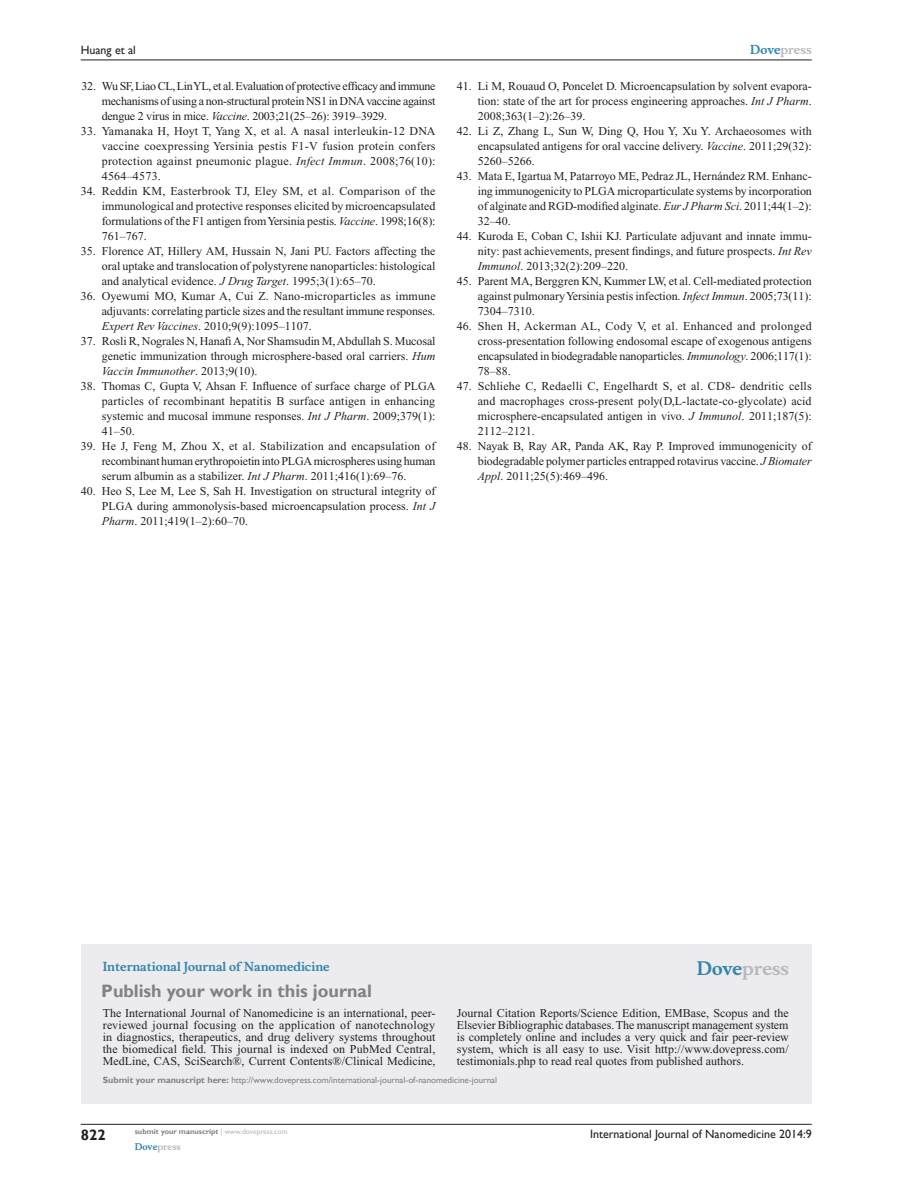
<style>
.page{position:relative;width:918px;height:1188px;background:#fff}
.page>*{position:absolute;margin:0;border:0;box-sizing:border-box;transform-origin:0 0}
.PromBx-H1{font:700 18px "Gill Sans";color:#808285}
.PromBx-Brand{font:700 18px "Musee";color:#b8b9bc}
.t1{font:700 15px "Gill Sans";color:#231f20}
.RefNL2{font:12px/15px "Times New Roman";color:#231f20;text-align:justify}
.PromBx-Tx{font:12px/12px "Times New Roman";color:#231f20;text-align:justify}
.t2{font:12px "Gill Sans";color:#231f20}
.PromBx-JrnlName{font:700 12px "Musee";color:#3485ae}
.t3{font:700 12px "Musee";color:#b8b9bc}
.PromBx-SubmitMssWebA{font:9px "Gill Sans";color:#808285}
.t4{font:700 9px "Musee";color:#b8b9bc}
.t5{font:700 7.5px "Gill Sans";color:#808285}
.s1{font-style:italic}
.s2{color:#3485ae}
.s3{font-weight:700}
.s4{font-weight:400;color:#b8b9bc}
</style>
<div class="page">
<div style="left:81px;top:944px;width:731px;height:159px;background:#ececee"></div>
<hr style="left:81px;top:1124px;width:731px;height:1px;background:#231f20">
<hr style="left:81px;top:60px;width:731px;height:1px;background:#231f20">
<p class="t2" style="left:81px;top:43px;width:57px">Huang et al</p>
<p class="RefNL2" style="left:102px;top:79px;width:335px;text-indent:-20px">32. Wu SF, Liao CL, Lin YL, et al. Evaluation of protective efficacy and immune mechanisms of using a non-structural protein NS1 in DNA vaccine against dengue 2 virus in mice. <span class="s1">Vaccine</span>. 2003;21(25–26): 3919–3929.</p>
<p class="RefNL2" style="left:102px;top:124px;width:335px;text-indent:-21px">33. Yamanaka H, Hoyt T, Yang X, et al. A nasal interleukin-12 DNA vaccine coexpressing Yersinia pestis F1-V fusion protein confers protection against pneumonic plague. <span class="s1">Infect Immun</span>. 2008;76(10):<br>4564–4573.</p>
<p class="RefNL2" style="left:102px;top:184px;width:335px;text-indent:-21px">34. Reddin KM, Easterbrook TJ, Eley SM, et al. Comparison of the immunological and protective responses elicited by microencapsulated formulations of the F1 antigen from Yersinia pestis. <span class="s1">Vaccine</span>. 1998;16(8):<br>761–767.</p>
<p class="RefNL2" style="left:102px;top:244px;width:335px;text-indent:-21px">35. Florence AT, Hillery AM, Hussain N, Jani PU. Factors affecting the oral uptake and translocation of polystyrene nanoparticles: histological and analytical evidence. <span class="s1">J Drug Target</span>. 1995;3(1):65–70.</p>
<p class="RefNL2" style="left:102px;top:289px;width:335px;text-indent:-21px">36. Oyewumi MO, Kumar A, Cui Z. Nano-microparticles as immune adjuvants: correlating particle sizes and the resultant immune responses.<br><span class="s1">Expert Rev Vaccines</span>. 2010;9(9):1095–1107.</p>
<p class="RefNL2" style="left:102px;top:334px;width:335px;text-indent:-21px">37. Rosli R, Nograles N, Hanafi A, Nor Shamsudin M, Abdullah S. Mucosal genetic immunization through microsphere-based oral carriers. <span class="s1">Hum Vaccin Immunother</span>. 2013;9(10).</p>
<p class="RefNL2" style="left:102px;top:379px;width:335px;text-indent:-21px">38. Thomas C, Gupta V, Ahsan F. Influence of surface charge of PLGA particles of recombinant hepatitis B surface antigen in enhancing systemic and mucosal immune responses. <span class="s1">Int J Pharm</span>. 2009;379(1):<br>41–50.</p>
<p class="RefNL2" style="left:102px;top:439px;width:335px;text-indent:-21px">39. He J, Feng M, Zhou X, et al. Stabilization and encapsulation of recombinant human erythropoietin into PLGA microspheres using human serum albumin as a stabilizer. <span class="s1">Int J Pharm</span>. 2011;416(1):69–76.</p>
<p class="RefNL2" style="left:102px;top:484px;width:335px;text-indent:-21px">40. Heo S, Lee M, Lee S, Sah H. Investigation on structural integrity of PLGA during ammonolysis-based microencapsulation process. <span class="s1">Int J Pharm</span>. 2011;419(1–2):60–70.</p>
<p class="t3" style="left:750px;top:43px;width:63px"><span class="s2">Dove</span>press</p>
<p class="RefNL2" style="left:478px;top:79px;width:335px;text-indent:-21px">41. Li M, Rouaud O, Poncelet D. Microencapsulation by solvent evapora&shy;tion: state of the art for process engineering approaches. <span class="s1">Int J Pharm</span>.<br>2008;363(1–2):26–39.</p>
<p class="RefNL2" style="left:478px;top:124px;width:335px;text-indent:-21px">42. Li Z, Zhang L, Sun W, Ding Q, Hou Y, Xu Y. Archaeosomes with encapsulated antigens for oral vaccine delivery. <span class="s1">Vaccine</span>. 2011;29(32):<br>5260–5266.</p>
<p class="RefNL2" style="left:478px;top:169px;width:336px;text-indent:-21px">43. Mata E, Igartua M, Patarroyo ME, Pedraz JL, Hernández RM. Enhanc&shy;ing immunogenicity to PLGA microparticulate systems by incorporation of alginate and RGD-modified alginate. <span class="s1">Eur J Pharm Sci</span>. 2011;44(1–2):<br>32–40.</p>
<p class="RefNL2" style="left:478px;top:229px;width:335px;text-indent:-21px">44. Kuroda E, Coban C, Ishii KJ. Particulate adjuvant and innate immu&shy;nity: past achievements, present findings, and future prospects. <span class="s1">Int Rev Immunol</span>. 2013;32(2):209–220.</p>
<p class="RefNL2" style="left:478px;top:274px;width:335px;text-indent:-21px">45. Parent MA, Berggren KN, Kummer LW, et al. Cell-mediated protection against pulmonary Yersinia pestis infection. <span class="s1">Infect Immun</span>. 2005;73(11):<br>7304–7310.</p>
<p class="RefNL2" style="left:478px;top:319px;width:335px;text-indent:-21px">46. Shen H, Ackerman AL, Cody V, et al. Enhanced and prolonged cross-presentation following endosomal escape of exogenous antigens encapsulated in biodegradable nanoparticles. <span class="s1">Immunology</span>. 2006;117(1):<br>78–88.</p>
<p class="RefNL2" style="left:478px;top:379px;width:335px;text-indent:-21px">47. Schliehe C, Redaelli C, Engelhardt S, et al. CD8- dendritic cells and macrophages cross-present poly(D,L-lactate-co-glycolate) acid microsphere-encapsulated antigen in vivo. <span class="s1">J Immunol</span>. 2011;187(5):<br>2112–2121.</p>
<p class="RefNL2" style="left:478px;top:439px;width:335px;text-indent:-21px">48. Nayak B, Ray AR, Panda AK, Ray P. Improved immunogenicity of biodegradable polymer particles entrapped rotavirus vaccine. <span class="s1">J Biomater Appl</span>. 2011;25(5):469–496.</p>
<p class="PromBx-JrnlName" style="left:103px;top:959px;width:228px">International Journal of Nanomedicine</p>
<p class="PromBx-H1" style="left:101px;top:980px;width:272px">Publish your work in this journal</p>
<p class="PromBx-Brand" style="left:697px;top:958px;width:94px"><span class="s2">Dove</span>press</p>
<p class="PromBx-Tx" style="left:103px;top:1007px;width:334px">The International Journal of Nanomedicine is an international, peer&shy;reviewed journal focusing on the application of nanotechnology in diagnostics, therapeutics, and drug delivery systems throughout the biomedical field. This journal is indexed on PubMed Central, MedLine, CAS, SciSearch®, Current Contents®/Clinical Medicine,</p>
<p class="PromBx-Tx" style="left:457px;top:1007px;width:333px">Journal Citation Reports/Science Edition, EMBase, Scopus and the Elsevier Bibliographic databases. The manuscript management system is completely online and includes a very quick and fair peer-review system, which is all easy to use. Visit http://www.dovepress.com/ testimonials.php to read real quotes from published authors.</p>
<p class="PromBx-SubmitMssWebA" style="left:103px;top:1075px;width:396px"><span class="s3">Submit your manuscript here:</span> http://www.dovepress.com/international-journal-of-nanomedicine-journal</p>
<p class="t1" style="left:81px;top:1126px;width:26px">822</p>
<p class="t5" style="left:135px;top:1127px;width:154px">submit your manuscript <span class="s4">| www.dovepress.com</span></p>
<p class="t4" style="left:135px;top:1141px;width:48px"><span class="s2">Dove</span>press</p>
<p class="t2" style="left:590px;top:1127px;width:223px">International Journal of Nanomedicine 2014:9</p>
</div>
